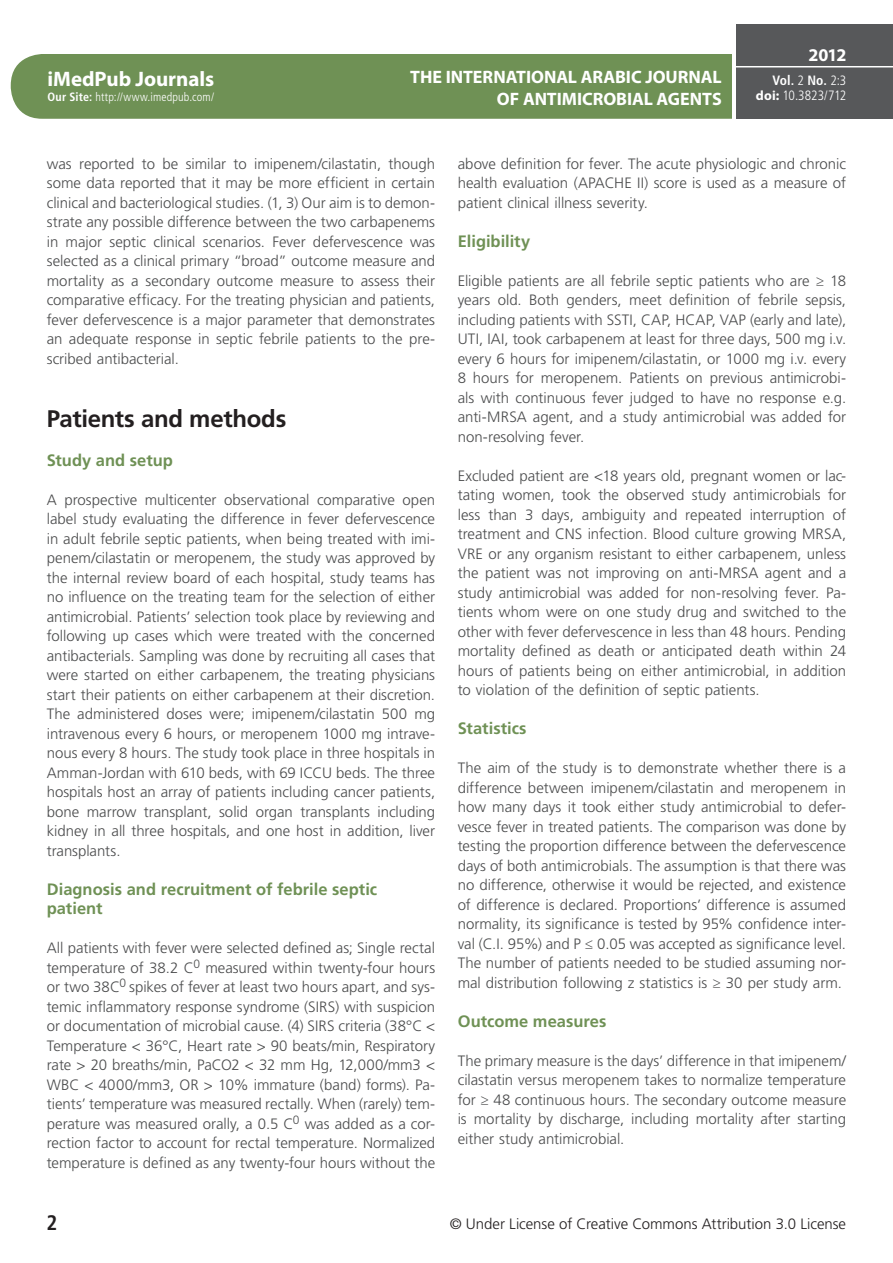
<style>
.page{position:relative;width:893px;height:1263px;background:#fff}
.page>*{position:absolute;margin:0;border:0;box-sizing:border-box;transform-origin:0 0}
._02-Subtit{font:700 24px "Frutiger LT Std";letter-spacing:-.015em;color:#231f20}
.t1{font:700 21px "Myriad Pro";letter-spacing:-.005em;color:#fff}
._01-txt_80{font:700 condensed 21px "Frutiger LT Std";color:#231f20}
.t2{font:700 18px/21.6px "Myriad Pro";letter-spacing:-.005em;color:#fff;text-align:right}
._02a-Subtit_B{font:700 16.5px/19.5px "Frutiger LT Std";color:#6f9155}
._01-txt_80-2{font:300 15px/19.5px "Frutiger LT Std";color:#4b4c4d;text-align:justify}
.t3{font:300 15px "Frutiger LT Std";color:#231f20}
.t4{font:300 condensed 13.5px "Frutiger LT Std";letter-spacing:-.015em;color:#fff}
.t5{font:700 condensed 13.5px "Frutiger LT Std";color:#fff}
.t6{font:300 condensed 12px "Frutiger LT Std";letter-spacing:.015em;color:#fff}
.s1{font-weight:700}
.s2{font-weight:300}
.s3{font-family:"Myriad Pro";font-weight:700;font-stretch:normal}
</style>
<div class="page">
<div style="left:11px;top:54px;width:774px;height:65px;background:#6f9155;border-radius:32px"></div>
<div style="left:732px;top:0;width:6px;height:126px;background:#fff"></div>
<div style="left:736px;top:24px;width:157px;height:95px;background:#57585a"></div>
<hr style="left:736px;top:66px;width:157px;height:1px;background:#fff">
<p class="t1" style="left:48px;top:65px;width:168px">iMedPub Journals</p>
<p class="t6" style="left:48px;top:90px;width:168px"><span class="s1">Our Site:</span> http://www.imedpub.com/</p>
<p class="t2" style="left:410px;top:66px;width:313px">THE INTERNATIONAL ARABIC JOURNAL<br>OF ANTIMICROBIAL AGENTS</p>
<p class="t2" style="left:808px;top:43px;width:39px">2012</p>
<p class="t5" style="left:772px;top:72px;width:75px">Vol. <span class="s2">2</span> No. <span class="s2">2:3</span></p>
<p class="t4" style="left:756px;top:87px;width:92px"><span class="s3">doi:</span> 10.3823/712</p>
<p class="_01-txt_80-2" style="left:47px;top:154px;width:390px">was reported to be similar to imipenem/cilastatin, though some data reported that it may be more efficient in certain clinical and bacteriological studies. (1, 3) Our aim is to demon&shy;strate any possible difference between the two carbapenems in major septic clinical scenarios. Fever defervescence was selected as a clinical primary “broad” outcome measure and mortality as a secondary outcome measure to assess their comparative efficacy. For the treating physician and patients, fever defervescence is a major parameter that demonstrates an adequate response in septic febrile patients to the pre&shy;scribed antibacterial.</p>
<p class="_02-Subtit" style="left:47px;top:404px;width:241px">Patients and methods</p>
<p class="_02a-Subtit_B" style="left:47px;top:450px;width:128px">Study and setup</p>
<p class="_01-txt_80-2" style="left:47px;top:490px;width:390px">A prospective multicenter observational comparative open label study evaluating the difference in fever defervescence in adult febrile septic patients, when being treated with imi&shy;penem/cilastatin or meropenem, the study was approved by the internal review board of each hospital, study teams has no influence on the treating team for the selection of either antimicrobial. Patients’ selection took place by reviewing and following up cases which were treated with the concerned antibacterials. Sampling was done by recruiting all cases that were started on either carbapenem, the treating physicians start their patients on either carbapenem at their discretion.<br>The administered doses were; imipenem/cilastatin 500 mg intravenous every 6 hours, or meropenem 1000 mg intrave&shy;nous every 8 hours. The study took place in three hospitals in Amman-Jordan with 610 beds, with 69 ICCU beds. The three hospitals host an array of patients including cancer patients, bone marrow transplant, solid organ transplants including kidney in all three hospitals, and one host in addition, liver transplants.</p>
<p class="_02a-Subtit_B" style="left:47px;top:879px;width:332px">Diagnosis and recruitment of febrile septic patient</p>
<p class="_01-txt_80-2" style="left:47px;top:938px;width:390px">All patients with fever were selected defined as; Single rectal temperature of 38.2 C<sup>0</sup> measured within twenty-four hours or two 38C<sup>0</sup> spikes of fever at least two hours apart, and sys&shy;temic inflammatory response syndrome (SIRS) with suspicion or documentation of microbial cause. (4) SIRS criteria (38°C &lt; Temperature &lt; 36°C, Heart rate &gt; 90 beats/min, Respiratory rate &gt; 20 breaths/min, PaCO2 &lt; 32 mm Hg, 12,000/mm3 &lt; WBC &lt; 4000/mm3, OR &gt; 10% immature (band) forms). Pa&shy;tients’ temperature was measured rectally. When (rarely) tem&shy;perature was measured orally, a 0.5 C<sup>0</sup> was added as a cor&shy;rection factor to account for rectal temperature. Normalized temperature is defined as any twenty-four hours without the</p>
<p class="_01-txt_80-2" style="left:458px;top:154px;width:390px">above definition for fever. The acute physiologic and chronic health evaluation (APACHE II) score is used as a measure of patient clinical illness severity.</p>
<p class="_02a-Subtit_B" style="left:458px;top:231px;width:74px">Eligibility</p>
<p class="_01-txt_80-2" style="left:458px;top:271px;width:390px">Eligible patients are all febrile septic patients who are ≥ 18 years old. Both genders, meet definition of febrile sepsis, including patients with SSTI, CAP, HCAP, VAP (early and late), UTI, IAI, took carbapenem at least for three days, 500 mg i.v. every 6 hours for imipenem/cilastatin, or 1000 mg i.v. every 8 hours for meropenem. Patients on previous antimicrobi&shy;als with continuous fever judged to have no response e.g. anti-MRSA agent, and a study antimicrobial was added for non-resolving fever.</p>
<p class="_01-txt_80-2" style="left:458px;top:466px;width:390px">Excluded patient are &lt;18 years old, pregnant women or lac&shy;tating women, took the observed study antimicrobials for less than 3 days, ambiguity and repeated interruption of treatment and CNS infection. Blood culture growing MRSA, VRE or any organism resistant to either carbapenem, unless the patient was not improving on anti-MRSA agent and a study antimicrobial was added for non-resolving fever. Pa&shy;tients whom were on one study drug and switched to the other with fever defervescence in less than 48 hours. Pending mortality defined as death or anticipated death within 24 hours of patients being on either antimicrobial, in addition to violation of the definition of septic patients.</p>
<p class="_02a-Subtit_B" style="left:458px;top:719px;width:70px">Statistics</p>
<p class="_01-txt_80-2" style="left:458px;top:758px;width:390px">The aim of the study is to demonstrate whether there is a difference between imipenem/cilastatin and meropenem in how many days it took either study antimicrobial to defer&shy;vesce fever in treated patients. The comparison was done by testing the proportion difference between the defervescence days of both antimicrobials. The assumption is that there was no difference, otherwise it would be rejected, and existence of difference is declared. Proportions’ difference is assumed normality, its significance is tested by 95% confidence inter&shy;val (C.I. 95%) and P ≤ 0.05 was accepted as significance level.<br>The number of patients needed to be studied assuming nor&shy;mal distribution following z statistics is ≥ 30 per study arm.</p>
<p class="_02a-Subtit_B" style="left:458px;top:1011px;width:150px">Outcome measures</p>
<p class="_01-txt_80-2" style="left:458px;top:1051px;width:390px">The primary measure is the days’ difference in that imipenem/ cilastatin versus meropenem takes to normalize temperature for ≥ 48 continuous hours. The secondary outcome measure is mortality by discharge, including mortality after starting either study antimicrobial.</p>
<p class="_01-txt_80" style="left:46px;top:1210px;width:12px">2</p>
<p class="t3" style="left:450px;top:1216px;width:398px">© Under License of Creative Commons Attribution 3.0 License</p>
</div>
